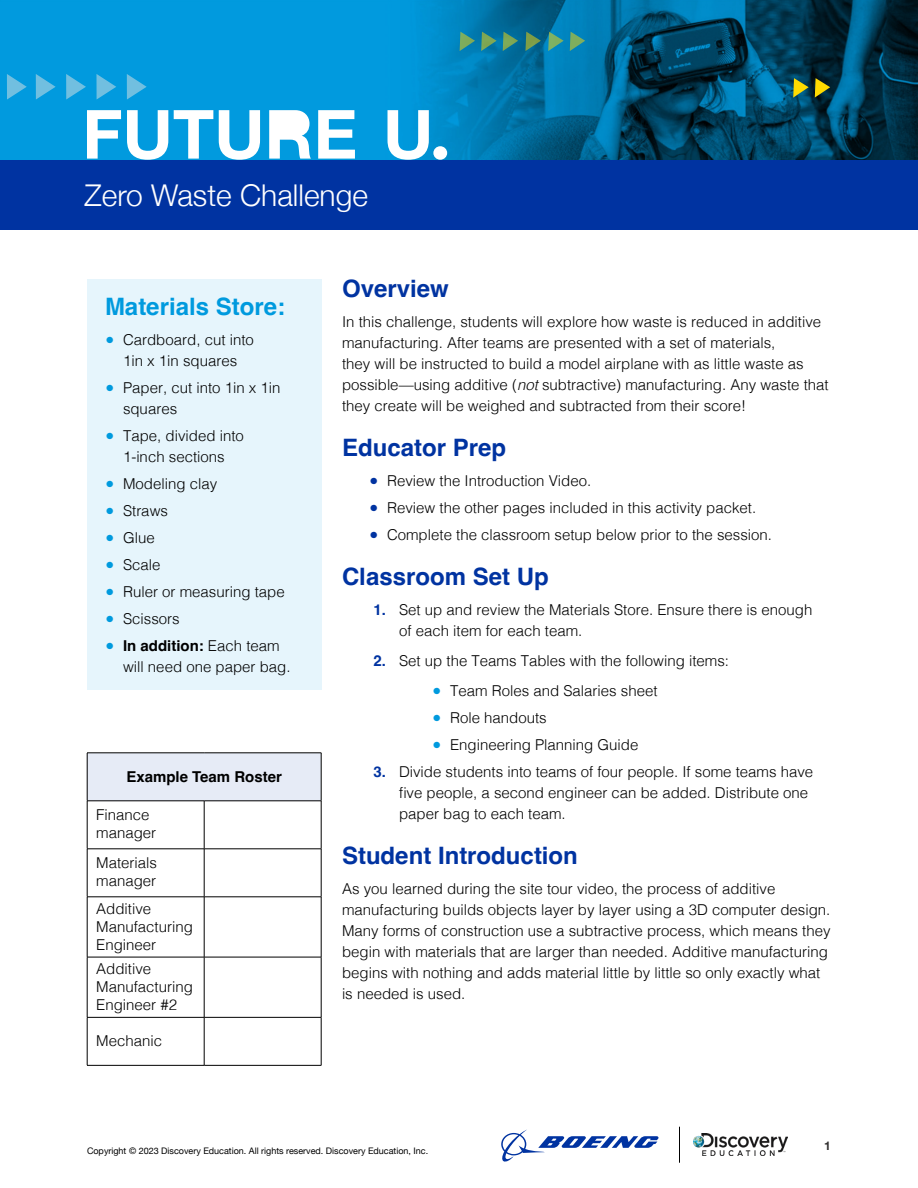
<style>
.page{position:relative;width:918px;height:1188px;background:#fff}
.page>*{position:absolute;margin:0;border:0;box-sizing:border-box;transform-origin:0 0}
.t1{font:300 30px "Helvetica Neue";color:#fff}
.t2{font:700 24px "Helvetica";color:#0033a1}
.t3{font:700 24px "Helvetica";color:#009ade}
.t4{font:300 15px/21px "Helvetica";color:#000}
.t5{font:700 15px "Helvetica";color:#000}
.t6{font:700 12px "Helvetica Neue";color:#343333}
.t7{font:9px "Helvetica Neue";color:#000}
.s1{font-family:"Helvetica Neue";color:#009ade}
.s2{font-weight:700}
.s3{font-style:italic}
.s4{font-family:"Helvetica Neue";color:#0033a1}
.s5{font-weight:700;color:#0033a1}
</style>
<div class="page">
<img style="left:694px;top:1134px;width:93px;height:21px">
<hr style="left:679px;top:1127px;width:1px;height:36px;background:#000">
<img style="left:0;top:0;width:918px;height:160px">
<svg style="left:501px;top:1129px;width:158px;height:33px"></svg>
<svg style="left:503px;top:32px;width:15px;height:19px"></svg>
<svg style="left:481px;top:32px;width:16px;height:19px"></svg>
<svg style="left:460px;top:32px;width:15px;height:19px"></svg>
<svg style="left:525px;top:32px;width:16px;height:19px"></svg>
<svg style="left:548px;top:32px;width:16px;height:19px"></svg>
<svg style="left:570px;top:32px;width:15px;height:19px"></svg>
<svg style="left:793px;top:78px;width:16px;height:20px"></svg>
<svg style="left:815px;top:78px;width:15px;height:20px"></svg>
<svg style="left:36px;top:74px;width:20px;height:26px"></svg>
<svg style="left:7px;top:74px;width:20px;height:26px"></svg>
<svg style="left:66px;top:74px;width:20px;height:26px"></svg>
<svg style="left:96px;top:74px;width:20px;height:26px"></svg>
<svg style="left:127px;top:74px;width:20px;height:26px"></svg>
<div style="left:0;top:160px;width:918px;height:70px;background:#0033a1"></div>
<svg style="left:87px;top:110px;width:268px;height:50px"></svg>
<svg style="left:388px;top:110px;width:41px;height:50px"></svg>
<div style="left:433px;top:146px;width:14px;height:14px;background:#fff;border-radius:50%"></div>
<div style="left:87px;top:753px;width:234px;height:48px;background:#e6ebf6"></div>
<hr style="left:87px;top:753px;width:117px;height:1px;background:#000">
<hr style="left:87px;top:753px;width:1px;height:48px;background:#000">
<hr style="left:204px;top:753px;width:117px;height:1px;background:#000">
<hr style="left:321px;top:753px;width:1px;height:48px;background:#000">
<hr style="left:87px;top:801px;width:117px;height:1px;background:#000">
<hr style="left:87px;top:801px;width:1px;height:48px;background:#000">
<hr style="left:204px;top:801px;width:117px;height:1px;background:#000">
<hr style="left:204px;top:801px;width:1px;height:48px;background:#000">
<hr style="left:321px;top:801px;width:1px;height:48px;background:#000">
<hr style="left:87px;top:849px;width:117px;height:1px;background:#000">
<hr style="left:87px;top:849px;width:1px;height:48px;background:#000">
<hr style="left:204px;top:849px;width:117px;height:1px;background:#000">
<hr style="left:204px;top:849px;width:1px;height:48px;background:#000">
<hr style="left:321px;top:849px;width:1px;height:48px;background:#000">
<hr style="left:87px;top:897px;width:117px;height:1px;background:#000">
<hr style="left:87px;top:897px;width:1px;height:60px;background:#000">
<hr style="left:204px;top:897px;width:117px;height:1px;background:#000">
<hr style="left:204px;top:897px;width:1px;height:60px;background:#000">
<hr style="left:321px;top:897px;width:1px;height:60px;background:#000">
<hr style="left:87px;top:957px;width:117px;height:1px;background:#000">
<hr style="left:87px;top:957px;width:1px;height:60px;background:#000">
<hr style="left:204px;top:957px;width:117px;height:1px;background:#000">
<hr style="left:204px;top:957px;width:1px;height:60px;background:#000">
<hr style="left:321px;top:957px;width:1px;height:60px;background:#000">
<hr style="left:87px;top:1017px;width:117px;height:1px;background:#000">
<hr style="left:87px;top:1018px;width:1px;height:47px;background:#000">
<hr style="left:204px;top:1017px;width:117px;height:1px;background:#000">
<hr style="left:204px;top:1018px;width:1px;height:47px;background:#000">
<hr style="left:321px;top:1018px;width:1px;height:47px;background:#000">
<hr style="left:87px;top:1065px;width:117px;height:1px;background:#000">
<hr style="left:204px;top:1065px;width:117px;height:1px;background:#000">
<div style="left:87px;top:279px;width:234px;height:411px;background:#e6f5fc"></div>
<h1 class="t1" style="left:85px;top:171px;width:285px">Zero Waste Challenge</h1>
<h2 class="t3" style="left:105px;top:292px;width:182px">Materials Store:</h2>
<p class="t4" style="left:105px;top:328px;width:150px;text-align:center"><span class="s1">●</span> Cardboard, cut into<br>1in x 1in squares</p>
<p class="t4" style="left:123px;top:376px;width:159px;text-indent:-18px"><span class="s1">●</span> Paper, cut into 1in x 1in squares</p>
<p class="t4" style="left:105px;top:424px;width:140px;text-align:center"><span class="s1">●</span> Tape, divided into<br>1-inch sections</p>
<p class="t4" style="left:105px;top:472px;width:114px"><span class="s1">●</span> Modeling clay</p>
<p class="t4" style="left:105px;top:499px;width:65px"><span class="s1">●</span> Straws</p>
<p class="t4" style="left:105px;top:526px;width:51px"><span class="s1">●</span> Glue</p>
<p class="t4" style="left:105px;top:553px;width:57px"><span class="s1">●</span> Scale</p>
<p class="t4" style="left:105px;top:580px;width:181px"><span class="s1">●</span> Ruler or measuring tape</p>
<p class="t4" style="left:105px;top:607px;width:76px"><span class="s1">●</span> Scissors</p>
<p class="t4" style="left:123px;top:634px;width:169px;text-indent:-18px"><span class="s1">●</span> <span class="s2">In addition:</span> Each team will need one paper bag.</p>
<p class="t5" style="left:126px;top:768px;width:157px">Example Team Roster</p>
<p class="t4" style="left:96px;top:805px;width:62px;line-height:18px">Finance manager</p>
<p class="t4" style="left:96px;top:853px;width:62px;line-height:18px">Materials manager</p>
<p class="t4" style="left:96px;top:898px;width:98px;line-height:18px">Additive<br>Manufacturing<br>Engineer</p>
<p class="t4" style="left:96px;top:958px;width:98px;line-height:18px">Additive<br>Manufacturing<br>Engineer #2</p>
<p class="t4" style="left:96px;top:1029px;width:67px">Mechanic</p>
<h2 class="t2" style="left:342px;top:274px;width:108px">Overview</h2>
<p class="t4" style="left:342px;top:310px;width:488px">In this challenge, students will explore how waste is reduced in additive manufacturing. After teams are presented with a set of materials,<br>they will be instructed to build a model airplane with as little waste as possible—using additive (<span class="s3">not</span> subtractive) manufacturing. Any waste that they create will be weighed and subtracted from their score!</p>
<h2 class="t2" style="left:342px;top:433px;width:166px">Educator Prep</h2>
<p class="t4" style="left:369px;top:469px;width:224px"><span class="s4">●</span> Review the Introduction Video.</p>
<p class="t4" style="left:369px;top:496px;width:389px"><span class="s4">●</span> Review the other pages included in this activity packet.</p>
<p class="t4" style="left:369px;top:523px;width:405px"><span class="s4">●</span> Complete the classroom setup below prior to the session.</p>
<h2 class="t2" style="left:342px;top:562px;width:208px">Classroom Set Up</h2>
<p class="t4" style="left:399px;top:598px;width:415px;text-indent:-26px"><span class="s5">1.</span> Set up and review the Materials Store. Ensure there is enough of each item for each team.</p>
<p class="t4" style="left:374px;top:649px;width:357px"><span class="s5">2.</span> Set up the Teams Tables with the following items:</p>
<p class="t4" style="left:432px;top:679px;width:227px"><span class="s1">●</span> Team Roles and Salaries sheet</p>
<p class="t4" style="left:432px;top:706px;width:116px"><span class="s1">●</span> Role handouts</p>
<p class="t4" style="left:432px;top:733px;width:208px"><span class="s1">●</span> Engineering Planning Guide</p>
<p class="t4" style="left:399px;top:760px;width:416px;text-indent:-26px"><span class="s5">3.</span> Divide students into teams of four people. If some teams have five people, a second engineer can be added. Distribute one paper bag to each team.</p>
<h2 class="t2" style="left:342px;top:841px;width:237px">Student Introduction</h2>
<p class="t4" style="left:342px;top:877px;width:490px">As you learned during the site tour video, the process of additive manufacturing builds objects layer by layer using a 3D computer design.<br>Many forms of construction use a subtractive process, which means they begin with materials that are larger than needed. Additive manufacturing begins with nothing and adds material little by little so only exactly what is needed is used.</p>
<p class="t7" style="left:87px;top:1144px;width:343px">Copyright © 2023 Discovery Education. All rights reserved. Discovery Education, Inc.</p>
<p class="t6" style="left:824px;top:1137px;width:8px">1</p>
</div>
